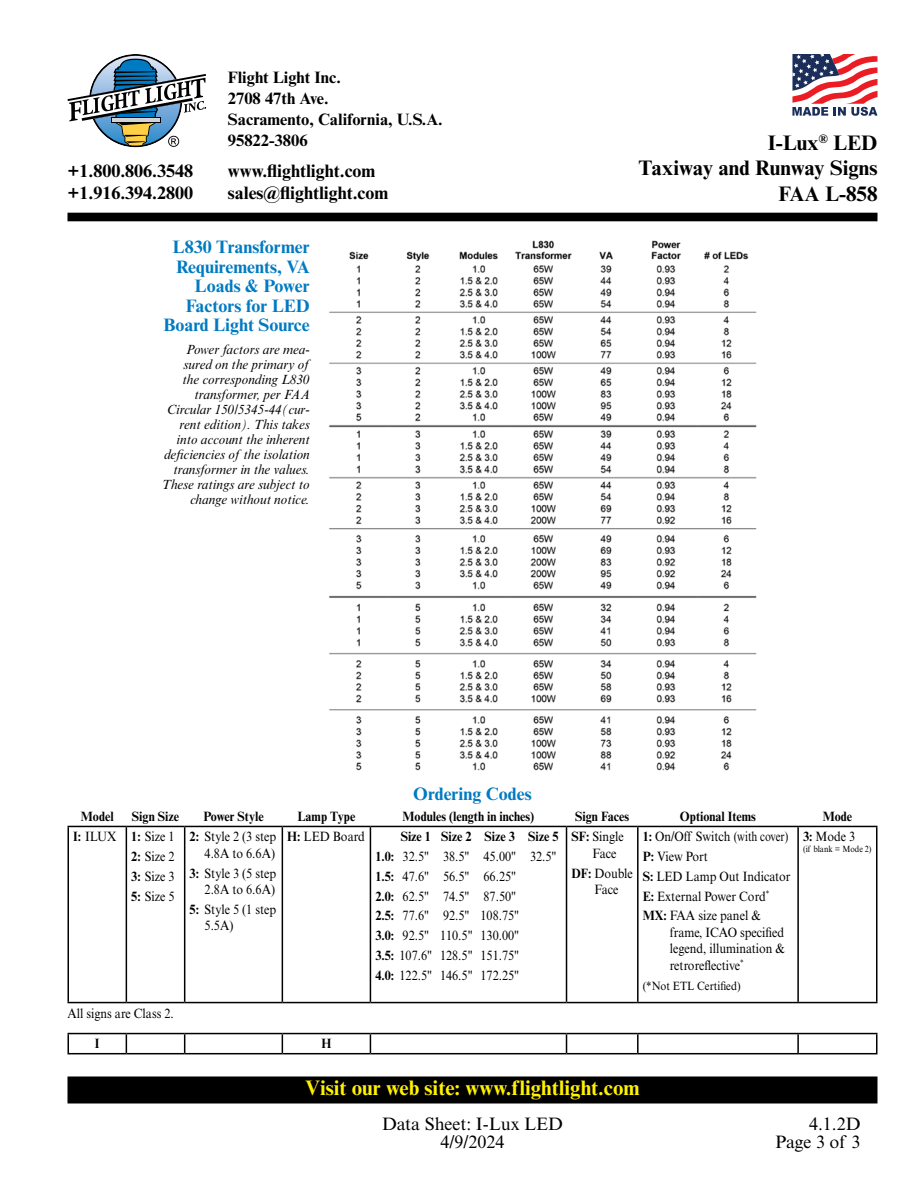
<style>
.page{position:relative;width:918px;height:1188px;background:#fff}
.page>*{position:absolute;margin:0;border:0;box-sizing:border-box;transform-origin:0 0}
.t1{font:700 21px/25.5px "Times New Roman MT Std";color:#000;text-align:right}
.t2{font:700 21px "Times New Roman MT Std";color:#fff200}
.t3{font:700 18px/19.5px "Times New Roman MT Std";color:#007ac2;text-align:right}
.t4{font:700 18px/22.5px "Times New Roman MT Std";color:#000}
.t5{font:18px/18px "Times New Roman MT Std";color:#000;text-align:right}
.t6{font:700 16.5px/21px "Times New Roman MT Std";color:#000}
.t7{font:13.5px/19.8px "Times New Roman MT Std";color:#000;scale:.9 1}
.t8{font:italic 13.5px/15px "Times New Roman MT Std";color:#000;text-align:right}
.t9{font:700 13.5px "Times New Roman MT Std";color:#000;scale:.9 1}
.t10{font:12px "Times New Roman MT Std";color:#000;scale:.9 1}
.t11{font:9px "Times New Roman MT Std";color:#000;scale:.9 1}
.s1{font-weight:700}
</style>
<div class="page">
<div style="left:68px;top:1077px;width:809px;height:26px;background:#000"></div>
<div style="left:68px;top:1076px;width:810px;height:27px;border:2px solid #000"></div>
<div style="left:68px;top:213px;width:810px;height:8px;background:#000"></div>
<svg style="left:792px;top:54px;width:85px;height:62px"></svg>
<svg style="left:68px;top:54px;width:138px;height:93px"></svg>
<hr style="left:68px;top:826px;width:58px;height:1px;background:#000">
<hr style="left:68px;top:827px;width:1px;height:175px;background:#000">
<hr style="left:126px;top:826px;width:59px;height:1px;background:#000">
<hr style="left:126px;top:827px;width:1px;height:175px;background:#000">
<hr style="left:185px;top:826px;width:97px;height:1px;background:#000">
<hr style="left:184px;top:827px;width:1px;height:175px;background:#000">
<hr style="left:282px;top:826px;width:88px;height:1px;background:#000">
<hr style="left:282px;top:827px;width:1px;height:175px;background:#000">
<hr style="left:370px;top:826px;width:197px;height:1px;background:#000">
<hr style="left:370px;top:827px;width:1px;height:175px;background:#000">
<hr style="left:567px;top:826px;width:71px;height:1px;background:#000">
<hr style="left:566px;top:827px;width:1px;height:175px;background:#000">
<hr style="left:638px;top:826px;width:160px;height:1px;background:#000">
<hr style="left:637px;top:827px;width:2px;height:175px;background:#000">
<hr style="left:798px;top:826px;width:80px;height:1px;background:#000">
<hr style="left:797px;top:827px;width:2px;height:175px;background:#000">
<hr style="left:876px;top:827px;width:2px;height:175px;background:#000">
<hr style="left:68px;top:1002px;width:58px;height:1px;background:#000">
<hr style="left:126px;top:1002px;width:59px;height:1px;background:#000">
<hr style="left:185px;top:1002px;width:97px;height:1px;background:#000">
<hr style="left:282px;top:1002px;width:88px;height:1px;background:#000">
<hr style="left:370px;top:1002px;width:197px;height:1px;background:#000">
<hr style="left:567px;top:1002px;width:71px;height:1px;background:#000">
<hr style="left:638px;top:1002px;width:160px;height:1px;background:#000">
<hr style="left:798px;top:1002px;width:80px;height:1px;background:#000">
<img style="left:329px;top:240px;width:428px;height:531px">
<hr style="left:68px;top:1033px;width:58px;height:1px;background:#000">
<svg style="left:68px;top:1034px;width:1px;height:19px"></svg>
<hr style="left:126px;top:1033px;width:59px;height:1px;background:#000">
<svg style="left:126px;top:1034px;width:1px;height:19px"></svg>
<hr style="left:185px;top:1033px;width:97px;height:1px;background:#000">
<svg style="left:184px;top:1034px;width:1px;height:19px"></svg>
<hr style="left:282px;top:1033px;width:88px;height:1px;background:#000">
<svg style="left:282px;top:1034px;width:1px;height:19px"></svg>
<hr style="left:370px;top:1033px;width:197px;height:1px;background:#000">
<svg style="left:370px;top:1034px;width:1px;height:19px"></svg>
<hr style="left:567px;top:1033px;width:71px;height:1px;background:#000">
<svg style="left:566px;top:1034px;width:1px;height:19px"></svg>
<hr style="left:638px;top:1033px;width:160px;height:1px;background:#000">
<svg style="left:637px;top:1034px;width:2px;height:19px"></svg>
<hr style="left:798px;top:1033px;width:80px;height:1px;background:#000">
<svg style="left:797px;top:1034px;width:2px;height:19px"></svg>
<svg style="left:876px;top:1034px;width:2px;height:19px"></svg>
<hr style="left:68px;top:1053px;width:58px;height:1px;background:#000">
<hr style="left:126px;top:1053px;width:59px;height:1px;background:#000">
<hr style="left:185px;top:1053px;width:97px;height:1px;background:#000">
<hr style="left:282px;top:1053px;width:88px;height:1px;background:#000">
<hr style="left:370px;top:1053px;width:197px;height:1px;background:#000">
<hr style="left:567px;top:1053px;width:71px;height:1px;background:#000">
<hr style="left:638px;top:1053px;width:160px;height:1px;background:#000">
<hr style="left:798px;top:1053px;width:80px;height:1px;background:#000">
<h2 class="t4" style="left:67px;top:159px;width:127px">+1.800.806.3548 +1.916.394.2800</h2>
<p class="t6" style="left:228px;top:67px;width:216px">Flight Light Inc.<br>2708 47th Ave.<br>Sacramento, California, U.S.A.<br>95822-3806</p>
<h2 class="t4" style="left:228px;top:159px;width:162px">www.flightlight.com sales@flightlight.com</h2>
<h2 class="t3" style="left:163px;top:237px;width:148px">L830 Transformer<br>Requirements, VA<br>Loads &amp; Power<br>Factors for LED<br>Board Light Source</h2>
<p class="t8" style="left:162px;top:342px;width:149px">Power factors are mea&shy;sured on the primary of<br>the corresponding L830 transformer, per FAA<br>Circular 150/5345-44(cur&shy;rent edition). This takes into account the inherent deficiencies of the isolation transformer in the values.<br>These ratings are subject to change without notice.</p>
<h1 class="t1" style="left:638px;top:129px;width:241px">I-Lux<sup>®</sup> LED<br>Taxiway and Runway Signs<br>FAA L-858</h1>
<h2 class="t3" style="left:413px;top:784px;width:120px">Ordering Codes</h2>
<p class="t9" style="left:81px;top:808px;width:38px">Model</p>
<p class="t9" style="left:132px;top:808px;width:54px">Sign Size</p>
<p class="t9" style="left:203px;top:808px;width:69px">Power Style</p>
<p class="t9" style="left:297px;top:808px;width:66px">Lamp Type</p>
<p class="t9" style="left:403px;top:808px;width:148px">Modules (length in inches)</p>
<p class="t9" style="left:575px;top:808px;width:61px">Sign Faces</p>
<p class="t9" style="left:680px;top:808px;width:86px">Optional Items</p>
<p class="t9" style="left:823px;top:808px;width:34px">Mode</p>
<p class="t7" style="left:131px;top:827px;width:50px;text-align:justify;text-indent:-58px"><span class="s1">I:</span> ILUX <span class="s1">1:</span> Size 1<br><span class="s1">2:</span> Size 2<br><span class="s1">3:</span> Size 3<br><span class="s1">5:</span> Size 5</p>
<p class="t7" style="left:190px;top:829px;width:98px;line-height:16.5px;text-align:right"><span class="s1">2:</span> Style 2 (3 step<br>4.8A to 6.6A)</p>
<p class="t7" style="left:643px;top:827px;width:166px"><span class="s1">1:</span> On/Off Switch (with cover)<br><span class="s1">P:</span> View Port<br><span class="s1">S:</span> LED Lamp Out Indicator<br><span class="s1">E:</span> External Power Cord<sup>*<br></sup><span class="s1">MX:</span> FAA size panel &amp;</p>
<p class="t7" style="left:670px;top:924px;width:130px;line-height:16.5px;text-align:justify">frame, ICAO specified legend, illumination &amp; retroreflective<sup>*</sup></p>
<p class="t10" style="left:643px;top:979px;width:110px">(*Not ETL Certified)</p>
<p class="t7" style="left:287px;top:827px;width:88px"><span class="s1">H:</span> LED Board</p>
<p class="t7" style="left:375px;top:827px;width:205px;text-indent:25px"><span class="s1">Size 1 Size 2 Size 3 Size 5<br>1.0:</span> 32.5" 38.5" 45.00" 32.5"<br><span class="s1">1.5:</span> 47.6" 56.5" 66.25"<br><span class="s1">2.0:</span> 62.5" 74.5" 87.50"<br><span class="s1">2.5:</span> 77.6" 92.5" 108.75"<br><span class="s1">3.0:</span> 92.5" 110.5" 130.00"<br><span class="s1">3.5:</span> 107.6" 128.5" 151.75"<br><span class="s1">4.0:</span> 122.5" 146.5" 172.25"</p>
<p class="t7" style="left:592px;top:829px;width:36px;line-height:16.5px;text-indent:-21px"><span class="s1">SF:</span> Single<br>Face</p>
<p class="t7" style="left:803px;top:827px;width:60px"><span class="s1">3:</span> Mode 3</p>
<p class="t11" style="left:803px;top:844px;width:78px">(if blank = Mode 2)</p>
<p class="t7" style="left:594px;top:865px;width:44px;line-height:16.5px;text-indent:-23px"><span class="s1">DF:</span> Double<br>Face</p>
<p class="t7" style="left:190px;top:865px;width:98px;line-height:16.5px;text-align:right"><span class="s1">3:</span> Style 3 (5 step<br>2.8A to 6.6A)</p>
<p class="t7" style="left:205px;top:901px;width:81px;line-height:16.5px;text-indent:-15px"><span class="s1">5:</span> Style 5 (1 step<br>5.5A)</p>
<p class="t7" style="left:68px;top:1004px;width:120px">All signs are Class 2.</p>
<p class="t9" style="left:95px;top:1036px;width:7px">I</p>
<p class="t9" style="left:321px;top:1036px;width:13px">H</p>
<h1 class="t2" style="left:305px;top:1075px;width:336px">Visit our web site: www.flightlight.com</h1>
<h2 class="t5" style="left:382px;top:1114px;width:182px;text-align:center">Data Sheet: I-Lux LED<br>4/9/2024</h2>
<h2 class="t5" style="left:775px;top:1114px;width:87px">4.1.2D<br>Page 3 of 3</h2>
</div>
